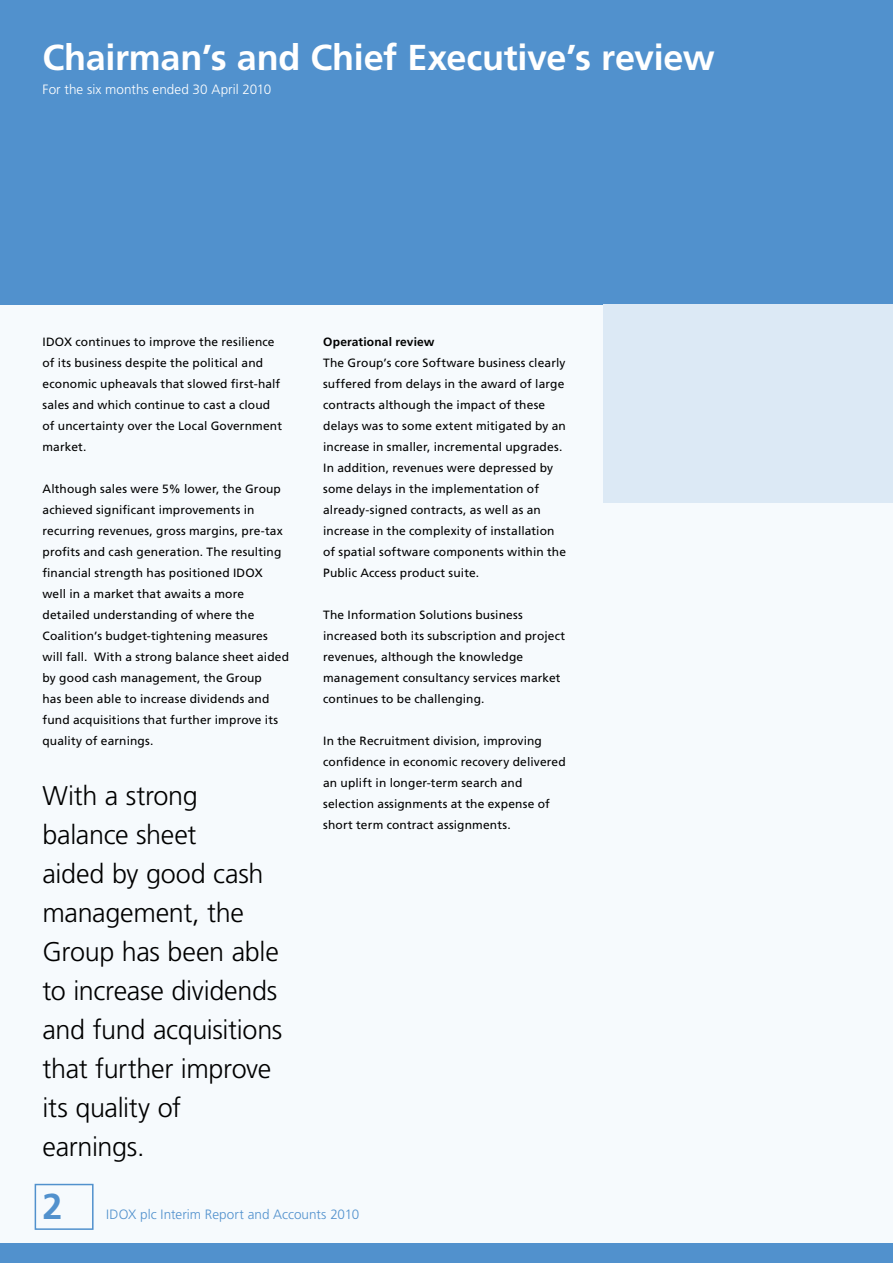
<style>
.page{position:relative;width:893px;height:1263px;background:#f6fafd}
.page>*{position:absolute;margin:0;border:0;box-sizing:border-box;transform-origin:0 0}
.t1{font:700 36px "Frutiger";letter-spacing:-.01em;color:#fff}
.t2{font:700 36px "Frutiger";color:#5191cd}
.t3{font:300 27px/39px "Frutiger";letter-spacing:-.015em;color:#000}
.t4{font:300 13.5px "Frutiger";color:#5191cd}
.t5{font:300 13.5px "Frutiger";letter-spacing:.005em;color:#fff}
.t6{font:12px/21px "Frutiger";letter-spacing:.01em;color:#000}
.t7{font:700 12px "Frutiger";letter-spacing:.01em;color:#000}
</style>
<div class="page">
<div style="left:35px;top:1184px;width:59px;height:46px;border:2px solid #5191cd"></div>
<div style="left:0;top:1244px;width:893px;height:19px;background:#5191cd"></div>
<div style="left:0;top:0;width:893px;height:304px;background:#5191cd"></div>
<div style="left:604px;top:304px;width:289px;height:198px;background:#dce9f5"></div>
<h1 class="t1" style="left:43px;top:36px;width:674px">Chairman’s and Chief Executive’s review</h1>
<p class="t5" style="left:43px;top:81px;width:230px">For the six months ended 30 April 2010</p>
<p class="t6" style="left:43px;top:332px;width:241px">IDOX continues to improve the resilience of its business despite the political and economic upheavals that slowed first-half sales and which continue to cast a cloud of uncertainty over the Local Government market.</p>
<p class="t6" style="left:43px;top:479px;width:248px">Although sales were 5% lower, the Group achieved significant improvements in recurring revenues, gross margins, pre-tax profits and cash generation. The resulting financial strength has positioned IDOX well in a market that awaits a more detailed understanding of where the Coalition’s budget-tightening measures will fall. With a strong balance sheet aided by good cash management, the Group<br>has been able to increase dividends and fund acquisitions that further improve its quality of earnings.</p>
<h2 class="t3" style="left:43px;top:777px;width:241px">With a strong balance sheet<br>aided by good cash management, the<br>Group has been able to increase dividends and fund acquisitions that further improve its quality of earnings.</h2>
<p class="t7" style="left:323px;top:335px;width:113px">Operational review</p>
<p class="t6" style="left:323px;top:353px;width:244px">The Group’s core Software business clearly suffered from delays in the award of large contracts although the impact of these delays was to some extent mitigated by an increase in smaller, incremental upgrades.<br>In addition, revenues were depressed by some delays in the implementation of already-signed contracts, as well as an increase in the complexity of installation of spatial software components within the Public Access product suite.</p>
<p class="t6" style="left:323px;top:605px;width:244px">The Information Solutions business increased both its subscription and project revenues, although the knowledge management consultancy services market continues to be challenging.</p>
<p class="t6" style="left:323px;top:731px;width:244px">In the Recruitment division, improving confidence in economic recovery delivered an uplift in longer-term search and selection assignments at the expense of short term contract assignments.</p>
<h1 class="t2" style="left:43px;top:1185px;width:22px">2</h1>
<p class="t4" style="left:106px;top:1207px;width:254px">IDOX plc Interim Report and Accounts 2010</p>
</div>
